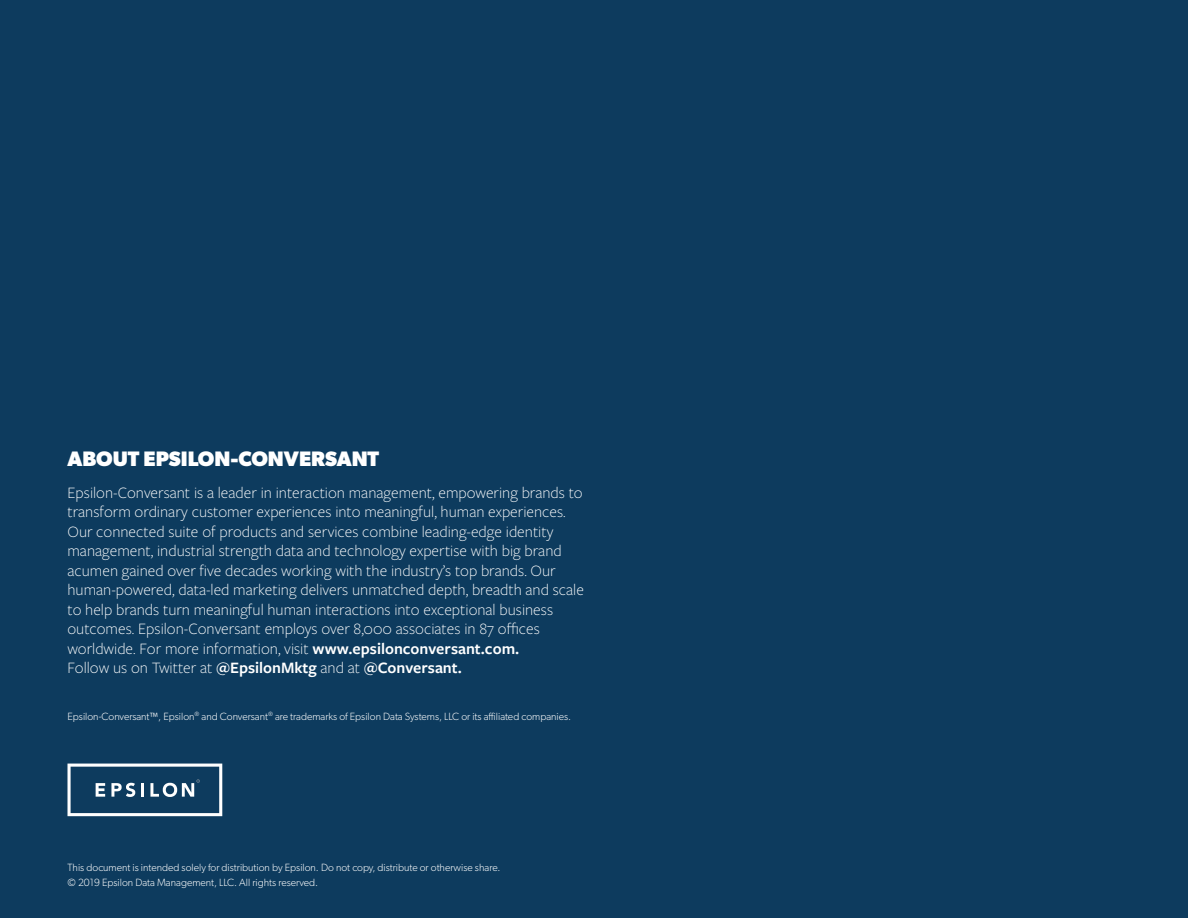
<style>
.page{position:relative;width:1188px;height:918px;background:#0d3b5e}
.page>*{position:absolute;margin:0;border:0;box-sizing:border-box;transform-origin:0 0}
.t1{font:700 21px "Gibson";color:#fff}
.t2{font:300 16.5px/19.5px "Freight Sans Pro";color:#fff}
.t3{font:300 10.5px/15px "Gibson";color:#fff}
.s1{font-weight:600}
</style>
<div class="page">
<svg style="left:68px;top:764px;width:154px;height:52px"></svg>
<p class="t1" style="left:68px;top:446px;width:313px">ABOUT EPSILON-CONVERSANT</p>
<p class="t2" style="left:68px;top:482px;width:518px">Epsilon-Conversant is a leader in interaction management, empowering brands to transform ordinary customer experiences into meaningful, human experiences.<br>Our connected suite of products and services combine leading-edge identity management, industrial strength data and technology expertise with big brand acumen gained over five decades working with the industry’s top brands. Our human-powered, data-led marketing delivers unmatched depth, breadth and scale to help brands turn meaningful human interactions into exceptional business outcomes. Epsilon-Conversant employs over 8,000 associates in 87 offices worldwide. For more information, visit <span class="s1">www.epsilonconversant.com.<br></span>Follow us on Twitter at <span class="s1">@EpsilonMktg</span> and at <span class="s1">@Conversant.</span></p>
<p class="t3" style="left:68px;top:708px;width:505px">Epsilon-Conversant™, Epsilon<sup>®</sup> and Conversant<sup>®</sup> are trademarks of Epsilon Data Systems, LLC or its affiliated companies.</p>
<p class="t3" style="left:68px;top:860px;width:435px">This document is intended solely for distribution by Epsilon. Do not copy, distribute or otherwise share. © 2019 Epsilon Data Management, LLC. All rights reserved.</p>
</div>
